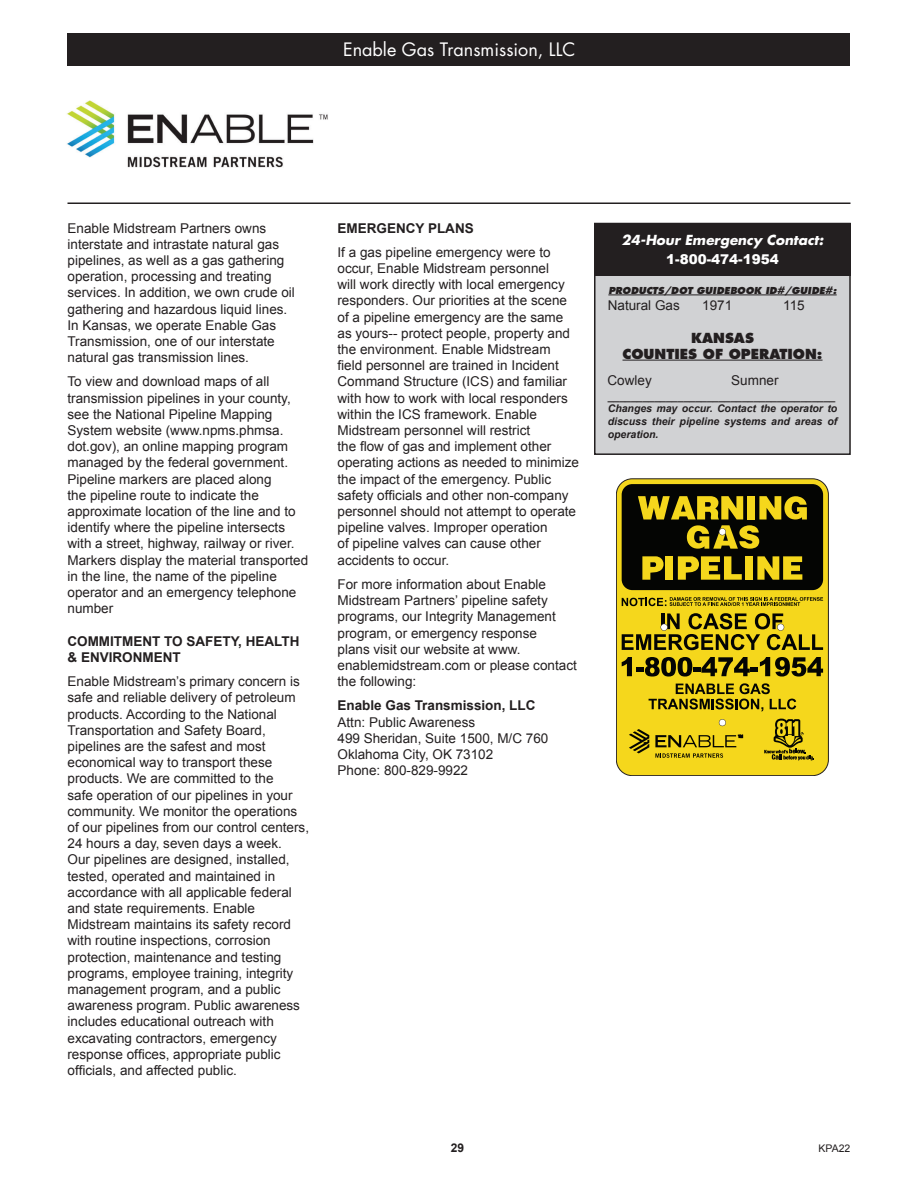
<style>
.page{position:relative;width:918px;height:1188px;background:#fff}
.page>*{position:absolute;margin:0;border:0;box-sizing:border-box;transform-origin:0 0}
.t1{font:18px "Futura";color:#fff}
.t2{font:13.5px/16.2px "Arial";color:#231f20}
.t3{font:700 13.5px/16.2px "Arial";color:#231f20}
.t4{font:800 13.5px "Futura";color:#231f20}
.t5{font:italic 700 13.5px "Futura";color:#fff}
.t6{font:900 13.5px "Arial";color:#fff}
.t7{font:700 12px "Arial";color:#231f20}
.t8{font:italic 700 10.5px/12.6px "Arial";color:#231f20;text-align:justify}
.t9{font:10.5px "Arial";color:#231f20}
.t10{font:italic 800 9.3px "Futura";color:#231f20}
</style>
<div class="page">
<div style="left:595px;top:224px;width:255px;height:230px;background:#d1d2d4"></div>
<div style="left:594px;top:223px;width:257px;height:232px;border:2px solid #231f20"></div>
<div style="left:594px;top:223px;width:257px;height:52px;background:#231f20"></div>
<hr style="left:608px;top:295px;width:229px;height:1px;background:#231f20">
<hr style="left:623px;top:360px;width:200px;height:1px;background:#231f20">
<hr style="left:68px;top:202px;width:783px;height:2px;background:#231f20">
<img style="left:67px;top:100px;width:261px;height:68px">
<div style="left:616px;top:479px;width:212px;height:297px;background:#f5d71c;border-radius:16px"></div>
<div style="left:616px;top:479px;width:213px;height:297px;border:1px solid #231f20;border-radius:16px"></div>
<div style="left:622px;top:484px;width:201px;height:106px;background:#040503;border-radius:11px"></div>
<svg style="left:642px;top:556px;width:22px;height:24px"></svg>
<div style="left:665px;top:556px;width:8px;height:24px;background:#f5d71c"></div>
<svg style="left:678px;top:556px;width:64px;height:24px"></svg>
<div style="left:745px;top:556px;width:8px;height:24px;background:#f5d71c"></div>
<svg style="left:757px;top:556px;width:45px;height:24px"></svg>
<svg style="left:622px;top:597px;width:201px;height:9px"></svg>
<svg style="left:649px;top:683px;width:147px;height:29px"></svg>
<svg style="left:764px;top:719px;width:50px;height:41px"></svg>
<svg style="left:622px;top:657px;width:201px;height:20px"></svg>
<svg style="left:655px;top:753px;width:68px;height:5px"></svg>
<svg style="left:655px;top:735px;width:88px;height:12px"></svg>
<svg style="left:629px;top:729px;width:20px;height:24px"></svg>
<svg style="left:719px;top:719px;width:7px;height:7px"></svg>
<svg style="left:638px;top:496px;width:169px;height:53px"></svg>
<svg style="left:622px;top:613px;width:201px;height:37px"></svg>
<div style="left:68px;top:34px;width:782px;height:32px;background:#231f20"></div>
<p class="t1" style="left:343px;top:38px;width:234px">Enable Gas Transmission, LLC</p>
<p class="t2" style="left:68px;top:220px;width:229px">Enable Midstream Partners owns interstate and intrastate natural gas pipelines, as well as a gas gathering operation, processing and treating services. In addition, we own crude oil gathering and hazardous liquid lines.<br>In Kansas, we operate Enable Gas Transmission, one of our interstate natural gas transmission lines.</p>
<p class="t2" style="left:68px;top:374px;width:242px">To view and download maps of all transmission pipelines in your county, see the National Pipeline Mapping System website (www.npms.phmsa. dot.gov), an online mapping program managed by the federal government.<br>Pipeline markers are placed along<br>the pipeline route to indicate the approximate location of the line and to identify where the pipeline intersects with a street, highway, railway or river.<br>Markers display the material transported in the line, the name of the pipeline operator and an emergency telephone number</p>
<p class="t3" style="left:68px;top:633px;width:233px">COMMITMENT TO SAFETY, HEALTH &amp; ENVIRONMENT</p>
<p class="t2" style="left:68px;top:673px;width:243px">Enable Midstream’s primary concern is safe and reliable delivery of petroleum products. According to the National Transportation and Safety Board, pipelines are the safest and most economical way to transport these products. We are committed to the<br>safe operation of our pipelines in your community. We monitor the operations of our pipelines from our control centers, 24 hours a day, seven days a week.<br>Our pipelines are designed, installed, tested, operated and maintained in accordance with all applicable federal and state requirements. Enable Midstream maintains its safety record with routine inspections, corrosion protection, maintenance and testing programs, employee training, integrity management program, and a public awareness program. Public awareness includes educational outreach with excavating contractors, emergency response offices, appropriate public officials, and affected public.</p>
<p class="t3" style="left:338px;top:220px;width:138px">EMERGENCY PLANS</p>
<p class="t2" style="left:338px;top:244px;width:243px">If a gas pipeline emergency were to occur, Enable Midstream personnel<br>will work directly with local emergency responders. Our priorities at the scene of a pipeline emergency are the same as yours-- protect people, property and the environment. Enable Midstream<br>field personnel are trained in Incident Command Structure (ICS) and familiar with how to work with local responders within the ICS framework. Enable Midstream personnel will restrict<br>the flow of gas and implement other operating actions as needed to minimize the impact of the emergency. Public safety officials and other non-company personnel should not attempt to operate pipeline valves. Improper operation<br>of pipeline valves can cause other accidents to occur.</p>
<p class="t2" style="left:338px;top:576px;width:241px">For more information about Enable<br>Midstream Partners’ pipeline safety programs, our Integrity Management program, or emergency response<br>plans visit our website at www. enablemidstream.com or please contact the following:</p>
<p class="t3" style="left:338px;top:698px;width:200px">Enable Gas Transmission, LLC</p>
<p class="t2" style="left:338px;top:714px;width:139px">Attn: Public Awareness</p>
<p class="t2" style="left:338px;top:730px;width:212px">499 Sheridan, Suite 1500, M/C 760</p>
<p class="t2" style="left:338px;top:746px;width:157px">Oklahoma City, OK 73102</p>
<p class="t2" style="left:338px;top:763px;width:132px">Phone: 800-829-9922</p>
<p class="t5" style="left:622px;top:231px;width:203px">24-Hour Emergency Contact:</p>
<p class="t6" style="left:666px;top:250px;width:114px">1-800-474-1954</p>
<p class="t10" style="left:608px;top:285px;width:230px">PRODUCTS/DOT GUIDEBOOK ID#/GUIDE#:</p>
<p class="t2" style="left:608px;top:297px;width:74px">Natural Gas</p>
<p class="t2" style="left:702px;top:297px;width:32px">1971</p>
<p class="t2" style="left:783px;top:297px;width:23px">115</p>
<p class="t4" style="left:691px;top:329px;width:64px">KANSAS</p>
<p class="t4" style="left:623px;top:345px;width:202px">COUNTIES OF OPERATION:</p>
<p class="t2" style="left:608px;top:372px;width:46px">Cowley</p>
<p class="t2" style="left:731px;top:372px;width:49px">Sumner</p>
<p class="t8" style="left:608px;top:390px;width:229px">_______________________________________</p>
<p class="t8" style="left:608px;top:403px;width:231px">Changes may occur. Contact the operator to discuss their pipeline systems and areas of operation.</p>
<p class="t7" style="left:451px;top:1140px;width:15px">29</p>
<p class="t9" style="left:819px;top:1141px;width:33px">KPA22</p>
</div>
